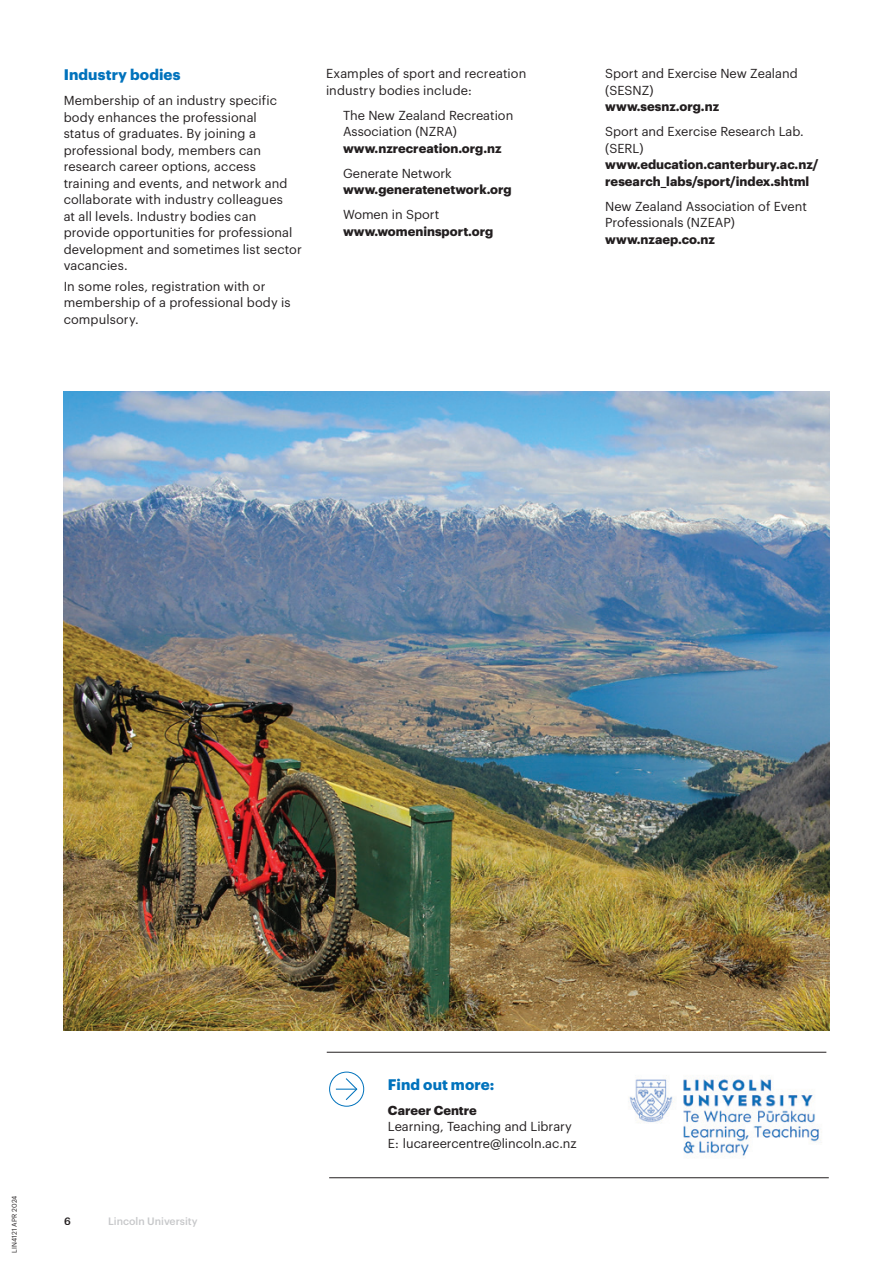
<style>
.page{position:relative;width:893px;height:1263px;background:#fff}
.page>*{position:absolute;margin:0;border:0;box-sizing:border-box;transform-origin:0 0}
.t1{font:700 15px "Graphik";letter-spacing:.01em;color:#0072bc}
.t2{font:12.75px/16.5px "Graphik";letter-spacing:.005em;color:#231f20}
.t3{font:700 12.75px/16.5px "Graphik";color:#231f20}
.t4{font:500 10.5px "Graphik";color:#c7c8ca}
.t5{font:500 10.5px "Graphik";color:#231f20}
.t6{font:6.75px "Graphik";letter-spacing:.02em;color:#231f20}
</style>
<div class="page">
<hr style="left:327px;top:1052px;width:499px;height:1px;background:#231f20">
<img style="left:628px;top:1075px;width:194px;height:83px">
<div style="left:329px;top:1072px;width:35px;height:35px;border:1px solid #0072bc;border-radius:50%"></div>
<hr style="left:336px;top:1088px;width:21px;height:2px;background:#0072bc">
<svg style="left:345px;top:1077px;width:13px;height:23px"></svg>
<hr style="left:329px;top:1177px;width:500px;height:1px;background:#231f20">
<img style="left:64px;top:391px;width:765px;height:639px">
<p class="t1" style="left:64px;top:63px;width:118px">Industry bodies</p>
<p class="t2" style="left:64px;top:91px;width:240px">Membership of an industry specific body enhances the professional<br>status of graduates. By joining a professional body, members can research career options, access training and events, and network and collaborate with industry colleagues<br>at all levels. Industry bodies can provide opportunities for professional development and sometimes list sector vacancies.</p>
<p class="t2" style="left:64px;top:277px;width:228px">In some roles, registration with or membership of a professional body is compulsory.</p>
<p class="t2" style="left:326px;top:64px;width:202px">Examples of sport and recreation industry bodies include:</p>
<p class="t2" style="left:343px;top:106px;width:172px">The New Zealand Recreation<br>Association (NZRA)</p>
<p class="t3" style="left:343px;top:139px;width:160px">www.nzrecreation.org.nz</p>
<p class="t2" style="left:343px;top:164px;width:110px">Generate Network</p>
<p class="t3" style="left:343px;top:180px;width:170px">www.generatenetwork.org</p>
<p class="t2" style="left:343px;top:205px;width:98px">Women in Sport</p>
<p class="t3" style="left:343px;top:222px;width:152px">www.womeninsport.org</p>
<p class="t2" style="left:605px;top:64px;width:194px">Sport and Exercise New Zealand (SESNZ)</p>
<p class="t3" style="left:605px;top:97px;width:115px">www.sesnz.org.nz</p>
<p class="t2" style="left:605px;top:122px;width:200px">Sport and Exercise Research Lab. (SERL)</p>
<p class="t3" style="left:605px;top:155px;width:215px">www.education.canterbury.ac.nz/ research_labs/sport/index.shtml</p>
<p class="t2" style="left:605px;top:197px;width:203px">New Zealand Association of Event<br>Professionals (NZEAP)</p>
<p class="t3" style="left:605px;top:230px;width:111px">www.nzaep.co.nz</p>
<p class="t6" style="left:9px;top:1253px;width:59px;rotate:-90deg">LIN4121 APR 2024</p>
<p class="t5" style="left:64px;top:1213px;width:8px">6</p>
<p class="t4" style="left:108px;top:1213px;width:91px">Lincoln University</p>
<p class="t1" style="left:388px;top:1073px;width:108px">Find out more:</p>
<p class="t3" style="left:388px;top:1101px;width:90px">Career Centre</p>
<p class="t2" style="left:388px;top:1117px;width:190px">Learning, Teaching and Library<br>E: lucareercentre@lincoln.ac.nz</p>
</div>
